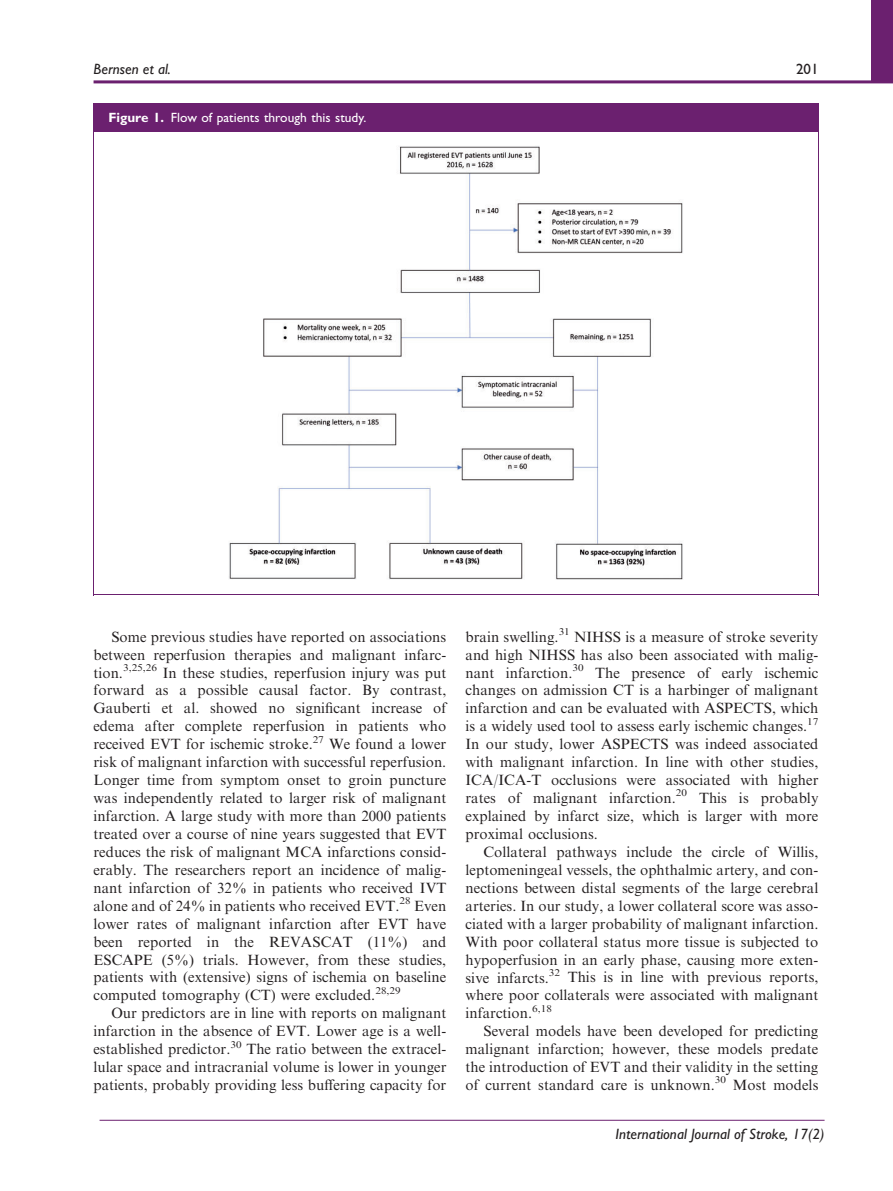
<style>
.page{position:relative;width:893px;height:1191px;background:#fff}
.page>*{position:absolute;margin:0;border:0;box-sizing:border-box;transform-origin:0 0}
.t1{font:15px/18px "Adv Times";color:#231f20;text-align:justify}
.t2{font:italic 500 15px "Gill Sans MT Pro";color:#231f20}
.t3{font:500 15px "Gill Sans MT Pro";color:#231f20}
.t4{font:15px "Adv P7 D09";color:#231f20}
.t5{font:13.5px "Adv P7 D09";color:#fff}
.s1{font-family:"Adv P7 D0 F"}
</style>
<div class="page">
<hr style="left:94px;top:80px;width:799px;height:3px;background:#6b206f">
<div style="left:872px;top:0;width:21px;height:82px;background:#6b206f"></div>
<hr style="left:100px;top:1119px;width:725px;height:1px;background:#6b206f">
<div style="left:93px;top:103px;width:725px;height:29px;background:#6b206f"></div>
<hr style="left:93px;top:594px;width:725px;height:1px;background:#6b206f">
<hr style="left:93px;top:132px;width:1px;height:463px;background:#6b206f">
<hr style="left:818px;top:132px;width:1px;height:463px;background:#6b206f">
<img style="left:229px;top:146px;width:454px;height:434px">
<p class="t2" style="left:94px;top:60px;width:79px">Bernsen et al.</p>
<p class="t3" style="left:796px;top:60px;width:24px">201</p>
<p class="t4" style="left:93px;top:68px;width:9px">4</p>
<p class="t5" style="left:108px;top:112px;width:259px"><span class="s1">Figure 1.</span> Flow of patients through this study.</p>
<p class="t1" style="left:93px;top:628px;width:354px;text-indent:18px">Some previous studies have reported on associations between reperfusion therapies and malignant infarc&shy;tion.<sup>3,25,26</sup> In these studies, reperfusion injury was put forward as a possible causal factor. By contrast, Gauberti et al. showed no significant increase of edema after complete reperfusion in patients who received EVT for ischemic stroke.<sup>27</sup> We found a lower risk of malignant infarction with successful reperfusion.<br>Longer time from symptom onset to groin puncture was independently related to larger risk of malignant infarction. A large study with more than 2000 patients treated over a course of nine years suggested that EVT reduces the risk of malignant MCA infarctions consid&shy;erably. The researchers report an incidence of malig&shy;nant infarction of 32% in patients who received IVT alone and of 24% in patients who received EVT.<sup>28</sup> Even lower rates of malignant infarction after EVT have been reported in the REVASCAT (11%) and ESCAPE (5%) trials. However, from these studies, patients with (extensive) signs of ischemia on baseline computed tomography (CT) were excluded.<sup>28,29</sup></p>
<p class="t1" style="left:93px;top:1005px;width:354px;text-indent:18px">Our predictors are in line with reports on malignant infarction in the absence of EVT. Lower age is a well&shy;established predictor.<sup>30</sup> The ratio between the extracel&shy;lular space and intracranial volume is lower in younger patients, probably providing less buffering capacity for</p>
<p class="t1" style="left:465px;top:628px;width:354px">brain swelling.<sup>31</sup> NIHSS is a measure of stroke severity and high NIHSS has also been associated with malig&shy;nant infarction.<sup>30</sup> The presence of early ischemic changes on admission CT is a harbinger of malignant infarction and can be evaluated with ASPECTS, which is a widely used tool to assess early ischemic changes.<sup>17<br></sup>In our study, lower ASPECTS was indeed associated with malignant infarction. In line with other studies, ICA/ICA-T occlusions were associated with higher rates of malignant infarction.<sup>20</sup> This is probably explained by infarct size, which is larger with more proximal occlusions.</p>
<p class="t1" style="left:466px;top:843px;width:354px;text-indent:18px">Collateral pathways include the circle of Willis, leptomeningeal vessels, the ophthalmic artery, and con&shy;nections between distal segments of the large cerebral arteries. In our study, a lower collateral score was asso&shy;ciated with a larger probability of malignant infarction.<br>With poor collateral status more tissue is subjected to hypoperfusion in an early phase, causing more exten&shy;sive infarcts.<sup>32</sup> This is in line with previous reports, where poor collaterals were associated with malignant infarction.<sup>6,18</sup></p>
<p class="t1" style="left:466px;top:1023px;width:354px;text-indent:18px">Several models have been developed for predicting malignant infarction; however, these models predate the introduction of EVT and their validity in the setting of current standard care is unknown.<sup>30</sup> Most models</p>
<p class="t2" style="left:616px;top:1124px;width:210px">International Journal of Stroke, 17(2)</p>
</div>
